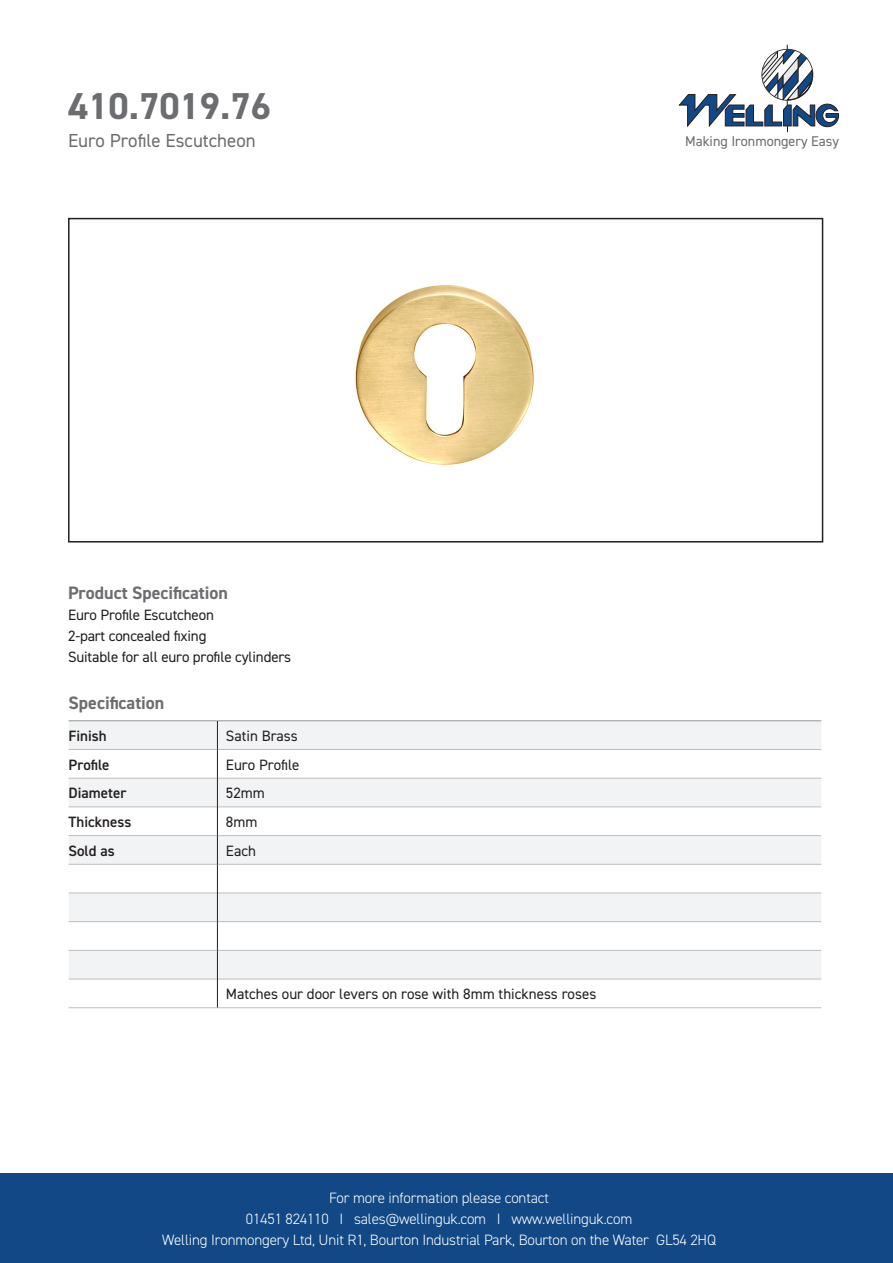
<style>
.page{position:relative;width:893px;height:1263px;background:#fff}
.page>*{position:absolute;margin:0;border:0;box-sizing:border-box;transform-origin:0 0}
.t1{font:700 37.5px "DIN2014";color:#6c6d70}
.t2{font:18.9px "DIN2014";color:#6c6d70}
.t3{font:700 18px "DIN2014";color:#6c6d70}
.t4{font:300 15px/21px "DIN2014";letter-spacing:-.01em;color:#fff;text-align:center}
.t5{font:15px "DIN2014";letter-spacing:-.005em;color:#231f20}
.t6{font:600 15px "DIN2014";color:#231f20}
.t7{font:14.1px "DIN2014";color:#6c6d70}
</style>
<div class="page">
<div style="left:0;top:1174px;width:893px;height:89px;background:#124885"></div>
<svg style="left:678px;top:45px;width:161px;height:87px"></svg>
<div style="left:68px;top:218px;width:755px;height:324px;border:2px solid #231f20"></div>
<svg style="left:69px;top:721px;width:752px;height:258px;fill:#f2f3f4"></svg>
<hr style="left:69px;top:720px;width:148px;height:1px;background:#939598">
<hr style="left:217px;top:720px;width:604px;height:1px;background:#939598">
<hr style="left:69px;top:749px;width:148px;height:1px;background:#bcbdc0">
<hr style="left:218px;top:749px;width:603px;height:1px;background:#bcbdc0">
<hr style="left:69px;top:778px;width:148px;height:1px;background:#bcbdc0">
<hr style="left:218px;top:778px;width:603px;height:1px;background:#bcbdc0">
<hr style="left:69px;top:807px;width:148px;height:1px;background:#bcbdc0">
<hr style="left:218px;top:807px;width:603px;height:1px;background:#bcbdc0">
<hr style="left:69px;top:835px;width:148px;height:1px;background:#bcbdc0">
<hr style="left:218px;top:835px;width:603px;height:1px;background:#bcbdc0">
<hr style="left:69px;top:864px;width:148px;height:1px;background:#bcbdc0">
<hr style="left:218px;top:864px;width:603px;height:1px;background:#bcbdc0">
<hr style="left:69px;top:893px;width:148px;height:1px;background:#bcbdc0">
<hr style="left:218px;top:893px;width:603px;height:1px;background:#bcbdc0">
<hr style="left:69px;top:921px;width:148px;height:1px;background:#bcbdc0">
<hr style="left:218px;top:921px;width:603px;height:1px;background:#bcbdc0">
<hr style="left:69px;top:950px;width:148px;height:1px;background:#bcbdc0">
<hr style="left:218px;top:950px;width:603px;height:1px;background:#bcbdc0">
<hr style="left:69px;top:979px;width:148px;height:1px;background:#bcbdc0">
<hr style="left:218px;top:979px;width:603px;height:1px;background:#bcbdc0">
<hr style="left:69px;top:1007px;width:148px;height:1px;background:#bcbdc0">
<hr style="left:217px;top:1007px;width:604px;height:1px;background:#bcbdc0">
<svg style="left:217px;top:721px;width:1px;height:286px"></svg>
<img style="left:355px;top:285px;width:179px;height:180px">
<p class="t1" style="left:68px;top:81px;width:204px">410.7019.76</p>
<p class="t2" style="left:68px;top:128px;width:189px">Euro Profile Escutcheon</p>
<p class="t7" style="left:685px;top:132px;width:155px">Making Ironmongery Easy</p>
<p class="t3" style="left:68px;top:581px;width:161px">Product Specification</p>
<p class="t5" style="left:68px;top:605px;width:147px">Euro Profile Escutcheon</p>
<p class="t5" style="left:68px;top:626px;width:140px">2-part concealed fixing</p>
<p class="t5" style="left:68px;top:647px;width:225px">Suitable for all euro profile cylinders</p>
<p class="t3" style="left:69px;top:691px;width:97px">Specification</p>
<p class="t6" style="left:69px;top:726px;width:40px">Finish</p>
<p class="t5" style="left:226px;top:726px;width:73px">Satin Brass</p>
<p class="t6" style="left:69px;top:754px;width:43px">Profile</p>
<p class="t5" style="left:226px;top:755px;width:75px">Euro Profile</p>
<p class="t6" style="left:69px;top:783px;width:59px">Diameter</p>
<p class="t5" style="left:226px;top:784px;width:41px">52mm</p>
<p class="t6" style="left:69px;top:812px;width:64px">Thickness</p>
<p class="t5" style="left:226px;top:812px;width:33px">8mm</p>
<p class="t6" style="left:69px;top:841px;width:48px">Sold as</p>
<p class="t5" style="left:226px;top:841px;width:32px">Each</p>
<p class="t5" style="left:226px;top:985px;width:372px">Matches our door levers on rose with 8mm thickness roses</p>
<p class="t4" style="left:162px;top:1187px;width:555px">For more information please contact<br>01451 824110 I sales@wellinguk.com I www.wellinguk.com<br>Welling Ironmongery Ltd, Unit R1, Bourton Industrial Park, Bourton on the Water GL54 2HQ</p>
</div>
